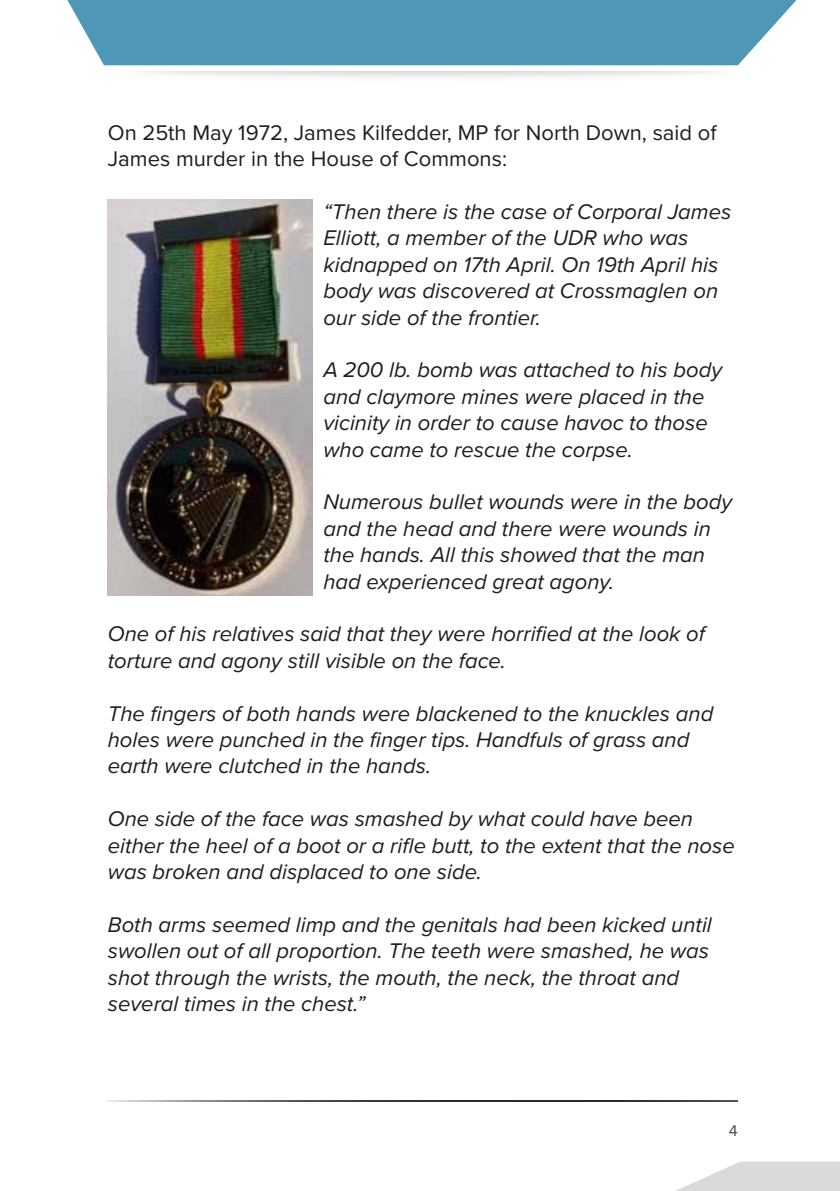
<style>
.page{position:relative;width:840px;height:1191px;background:#fff}
.page>*{position:absolute;margin:0;border:0;box-sizing:border-box;transform-origin:0 0}
.t1{font:italic 22px/26.4px "Proxima Nova";color:#1d1d1b}
.t2{font:22px/26.4px "Proxima Nova";color:#1d1d1b}
.t3{font:16px "Proxima Nova";color:#4a4a49}
</style>
<div class="page">
<svg style="left:676px;top:1161px;width:163px;height:30px"></svg>
<div style="left:67px;top:0;width:730px;height:65px;background:#4f97b6"></div>
<svg style="left:108px;top:1100px;width:629px;height:1px"></svg>
<img style="left:108px;top:200px;width:204px;height:396px">
<p class="t2" style="left:108px;top:118px;width:610px">On 25th May 1972, James Kilfedder, MP for North Down, said of<br>James murder in the House of Commons:</p>
<p class="t1" style="left:323px;top:197px;width:409px">“Then there is the case of Corporal James Elliott, a member of the UDR who was kidnapped on 17th April. On 19th April his body was discovered at Crossmaglen on our side of the frontier.</p>
<p class="t1" style="left:323px;top:356px;width:400px">A 200 lb. bomb was attached to his body and claymore mines were placed in the vicinity in order to cause havoc to those who came to rescue the corpse.</p>
<p class="t1" style="left:323px;top:488px;width:410px">Numerous bullet wounds were in the body and the head and there were wounds in the hands. All this showed that the man had experienced great agony.</p>
<p class="t1" style="left:108px;top:620px;width:598px">One of his relatives said that they were horrified at the look of torture and agony still visible on the face.</p>
<p class="t1" style="left:108px;top:699px;width:606px">The fingers of both hands were blackened to the knuckles and holes were punched in the finger tips. Handfuls of grass and earth were clutched in the hands.</p>
<p class="t1" style="left:108px;top:804px;width:628px">One side of the face was smashed by what could have been either the heel of a boot or a rifle butt, to the extent that the nose was broken and displaced to one side.</p>
<p class="t1" style="left:108px;top:910px;width:605px">Both arms seemed limp and the genitals had been kicked until swollen out of all proportion. The teeth were smashed, he was shot through the wrists, the mouth, the neck, the throat and several times in the chest.”</p>
<p class="t3" style="left:728px;top:1119px;width:10px">4</p>
</div>
